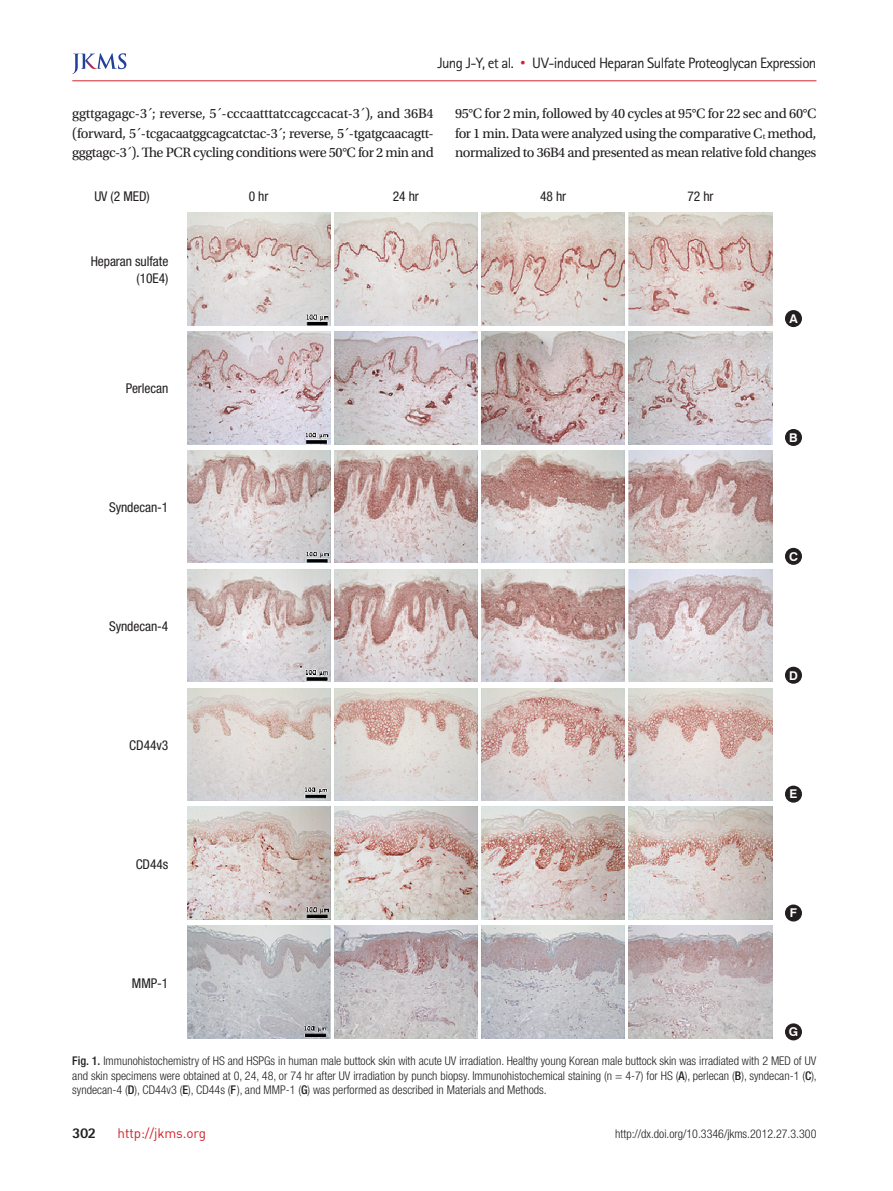
<style>
.page{position:relative;width:893px;height:1191px;background:#fff}
.page>*{position:absolute;margin:0;border:0;box-sizing:border-box;transform-origin:0 0}
.t1{font:15px "Rotis Sans Serif Std";letter-spacing:-.04em;color:#231f20}
.t2{font:800 15px "Rotis Sans Serif Std";color:#231f20}
.t3{font:14.25px/19.5px "Utopia Std";letter-spacing:-.03em;color:#231f20;text-align:justify}
.t4{font:condensed 13.5px/16.2px "Helvetica Neue LT Std";letter-spacing:-.005em;color:#231f20;text-align:right}
.t5{font:13.5px "Dinreg";letter-spacing:-.01em;color:#d1232a}
.t6{font:700 12.15px "Swiss 721 BT";color:#fff}
.t7{font:300 condensed 12px/14.4px "Helvetica Neue LT Std";color:#231f20;text-align:justify}
.s1{font-family:"Dotum";color:#d1232a}
.s2{font-size:8.25px}
.s3{font-weight:500}
</style>
<div class="page">
<hr style="left:72px;top:80px;width:744px;height:1px;background:#d1232a">
<svg style="left:72px;top:53px;width:54px;height:21px"></svg>
<img style="left:187px;top:212px;width:143px;height:113px">
<img style="left:187px;top:331px;width:143px;height:113px">
<img style="left:187px;top:450px;width:143px;height:113px">
<img style="left:187px;top:569px;width:143px;height:113px">
<img style="left:187px;top:688px;width:143px;height:112px">
<img style="left:187px;top:807px;width:143px;height:112px">
<img style="left:187px;top:925px;width:143px;height:113px">
<img style="left:334px;top:212px;width:143px;height:113px">
<img style="left:334px;top:331px;width:143px;height:113px">
<img style="left:334px;top:450px;width:143px;height:113px">
<img style="left:334px;top:569px;width:143px;height:113px">
<img style="left:334px;top:688px;width:143px;height:112px">
<img style="left:334px;top:807px;width:143px;height:112px">
<img style="left:334px;top:925px;width:143px;height:113px">
<img style="left:482px;top:212px;width:143px;height:113px">
<img style="left:482px;top:331px;width:143px;height:113px">
<img style="left:482px;top:450px;width:143px;height:113px">
<img style="left:482px;top:569px;width:143px;height:113px">
<img style="left:482px;top:688px;width:143px;height:112px">
<img style="left:482px;top:807px;width:143px;height:112px">
<img style="left:482px;top:925px;width:143px;height:113px">
<img style="left:629px;top:212px;width:143px;height:113px">
<img style="left:629px;top:331px;width:143px;height:113px">
<img style="left:629px;top:450px;width:143px;height:113px">
<img style="left:629px;top:569px;width:143px;height:113px">
<img style="left:629px;top:688px;width:143px;height:112px">
<img style="left:629px;top:807px;width:143px;height:112px">
<img style="left:629px;top:925px;width:143px;height:113px">
<div style="left:785px;top:310px;width:17px;height:17px;background:#231f20;border-radius:50%"></div>
<div style="left:785px;top:429px;width:17px;height:17px;background:#231f20;border-radius:50%"></div>
<div style="left:785px;top:548px;width:17px;height:17px;background:#231f20;border-radius:50%"></div>
<div style="left:785px;top:666px;width:17px;height:18px;background:#231f20;border-radius:50%"></div>
<div style="left:785px;top:785px;width:17px;height:17px;background:#231f20;border-radius:50%"></div>
<div style="left:785px;top:904px;width:17px;height:17px;background:#231f20;border-radius:50%"></div>
<div style="left:785px;top:1023px;width:17px;height:17px;background:#231f20;border-radius:50%"></div>
<p class="t1" style="left:437px;top:54px;width:381px">Jung J-Y, et al. <span class="s1">•</span> UV-induced Heparan Sulfate Proteoglycan Expression</p>
<p class="t3" style="left:72px;top:104px;width:363px">ggttgagagc-3´; reverse, 5´-cccaatttatccagccacat-3´), and 36B4 (forward, 5´-tcgacaatggcagcatctac-3´; reverse, 5´-tgatgcaacagtt&shy;gggtagc-3´). The PCR cycling conditions were 50°C for 2 min and</p>
<p class="t3" style="left:455px;top:104px;width:363px">95°C for 2 min, followed by 40 cycles at 95°C for 22 sec and 60°C for 1 min. Data were analyzed using the comparative C<span class="s2">t</span> method, normalized to 36B4 and presented as mean relative fold changes</p>
<p class="t4" style="left:94px;top:188px;width:57px">UV (2 MED)</p>
<p class="t4" style="left:249px;top:188px;width:21px">0 hr</p>
<p class="t4" style="left:393px;top:188px;width:28px">24 hr</p>
<p class="t4" style="left:540px;top:188px;width:28px">48 hr</p>
<p class="t4" style="left:687px;top:188px;width:28px">72 hr</p>
<p class="t4" style="left:91px;top:253px;width:79px">Heparan sulfate (10E4)</p>
<p class="t4" style="left:126px;top:380px;width:44px">Perlecan</p>
<p class="t4" style="left:109px;top:499px;width:61px">Syndecan-1</p>
<p class="t4" style="left:109px;top:618px;width:61px">Syndecan-4</p>
<p class="t4" style="left:129px;top:737px;width:41px">CD44v3</p>
<p class="t4" style="left:136px;top:856px;width:34px">CD44s</p>
<p class="t4" style="left:132px;top:975px;width:38px">MMP-1</p>
<p class="t6" style="left:789px;top:311px;width:10px">A</p>
<p class="t6" style="left:789px;top:430px;width:10px">B</p>
<p class="t6" style="left:789px;top:549px;width:10px">C</p>
<p class="t6" style="left:789px;top:668px;width:10px">D</p>
<p class="t6" style="left:789px;top:786px;width:9px">E</p>
<p class="t6" style="left:790px;top:905px;width:9px">F</p>
<p class="t6" style="left:789px;top:1024px;width:11px">G</p>
<p class="t7" style="left:72px;top:1053px;width:746px"><span class="s3">Fig. 1.</span> Immunohistochemistry of HS and HSPGs in human male buttock skin with acute UV irradiation. Healthy young Korean male buttock skin was irradiated with 2 MED of UV and skin specimens were obtained at 0, 24, 48, or 74 hr after UV irradiation by punch biopsy. Immunohistochemical staining (n = 4-7) for HS (<span class="s3">A</span>), perlecan (<span class="s3">B</span>), syndecan-1 (<span class="s3">C</span>), syndecan-4 (<span class="s3">D</span>), CD44v3 (<span class="s3">E</span>), CD44s (<span class="s3">F</span>), and MMP-1 (<span class="s3">G</span>) was performed as described in Materials and Methods.</p>
<p class="t2" style="left:72px;top:1123px;width:25px">302</p>
<p class="t5" style="left:118px;top:1124px;width:90px">http://jkms.org</p>
<p class="t7" style="left:615px;top:1126px;width:203px">http://dx.doi.org/10.3346/jkms.2012.27.3.300</p>
</div>
